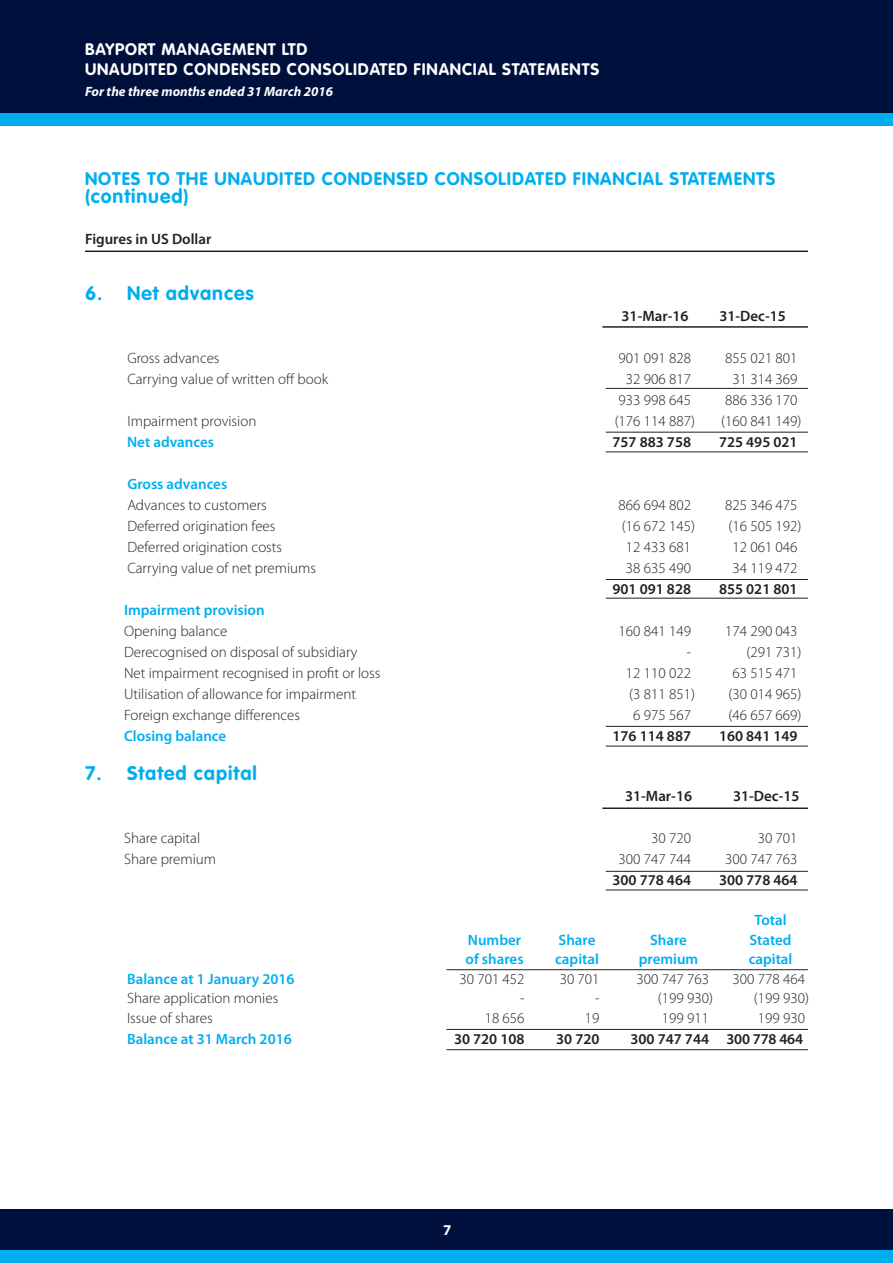
<style>
.page{position:relative;width:893px;height:1263px;background:#fff}
.page>*{position:absolute;margin:0;border:0;box-sizing:border-box;transform-origin:0 0}
.t1{font:700 19.5px "VAG Rounded";letter-spacing:.05em;color:#00aeef}
.t2{font:700 18px "VAG Rounded";letter-spacing:.05em;color:#00aeef}
.t3{font:700 16.5px/19.8px "VAG Rounded";letter-spacing:.05em;color:#fff}
.t4{font:300 15px "Myriad Pro";color:#231f20}
.t5{font:600 15px "Myriad Pro";color:#231f20}
.t6{font:600 15px "Myriad Pro";color:#00aeef}
.t7{font:700 15px "Myriad Pro";color:#fff}
.t8{font:italic 700 13.5px "Myriad Pro";color:#fff}
</style>
<div class="page">
<div style="left:0;top:0;width:893px;height:114px;background:#00103d"></div>
<div style="left:0;top:113px;width:893px;height:13px;background:#00aeef"></div>
<div style="left:0;top:1209px;width:893px;height:42px;background:#00103d"></div>
<div style="left:0;top:1250px;width:893px;height:13px;background:#00aeef"></div>
<hr style="left:85px;top:251px;width:723px;height:1px;background:#231f20">
<hr style="left:606px;top:432px;width:202px;height:1px;background:#231f20">
<hr style="left:606px;top:726px;width:202px;height:1px;background:#231f20">
<hr style="left:606px;top:388px;width:202px;height:1px;background:#231f20">
<hr style="left:606px;top:579px;width:202px;height:1px;background:#231f20">
<hr style="left:606px;top:871px;width:202px;height:1px;background:#231f20">
<hr style="left:606px;top:451px;width:202px;height:1px;background:#231f20">
<hr style="left:606px;top:746px;width:202px;height:1px;background:#231f20">
<hr style="left:606px;top:598px;width:202px;height:1px;background:#231f20">
<hr style="left:606px;top:889px;width:202px;height:1px;background:#231f20">
<hr style="left:602px;top:326px;width:206px;height:2px;background:#231f20">
<hr style="left:602px;top:807px;width:206px;height:2px;background:#231f20">
<hr style="left:446px;top:1029px;width:362px;height:1px;background:#231f20">
<hr style="left:446px;top:1049px;width:362px;height:1px;background:#231f20">
<hr style="left:446px;top:969px;width:362px;height:1px;background:#231f20">
<p class="t3" style="left:85px;top:39px;width:516px">BAYPORT MANAGEMENT LTD<br>UNAUDITED CONDENSED CONSOLIDATED FINANCIAL STATEMENTS</p>
<p class="t8" style="left:85px;top:82px;width:249px">For the three months ended 31 March 2016</p>
<p class="t2" style="left:85px;top:168px;width:692px">NOTES TO THE UNAUDITED CONDENSED CONSOLIDATED FINANCIAL STATEMENTS</p>
<h1 class="t1" style="left:85px;top:185px;width:105px">(continued)</h1>
<p class="t5" style="left:85px;top:229px;width:128px">Figures in US Dollar</p>
<h1 class="t1" style="left:85px;top:281px;width:170px">6. Net advances</h1>
<p class="t5" style="left:622px;top:306px;width:68px">31-Mar-16</p>
<p class="t5" style="left:719px;top:306px;width:68px">31-Dec-15</p>
<p class="t4" style="left:127px;top:349px;width:94px">Gross advances</p>
<p class="t4" style="left:619px;top:349px;width:74px">901 091 828</p>
<p class="t4" style="left:725px;top:349px;width:74px">855 021 801</p>
<p class="t4" style="left:127px;top:370px;width:202px">Carrying value of written off book</p>
<p class="t4" style="left:626px;top:370px;width:67px">32 906 817</p>
<p class="t4" style="left:732px;top:370px;width:67px">31 314 369</p>
<p class="t4" style="left:619px;top:391px;width:74px">933 998 645</p>
<p class="t4" style="left:725px;top:391px;width:74px">886 336 170</p>
<p class="t4" style="left:127px;top:412px;width:131px">Impairment provision</p>
<p class="t4" style="left:615px;top:412px;width:82px">(176 114 887)</p>
<p class="t4" style="left:721px;top:412px;width:82px">(160 841 149)</p>
<p class="t6" style="left:127px;top:432px;width:88px">Net advances</p>
<p class="t5" style="left:612px;top:432px;width:80px">757 883 758</p>
<p class="t5" style="left:719px;top:432px;width:80px">725 495 021</p>
<p class="t6" style="left:127px;top:474px;width:101px">Gross advances</p>
<p class="t4" style="left:127px;top:496px;width:141px">Advances to customers</p>
<p class="t4" style="left:619px;top:496px;width:74px">866 694 802</p>
<p class="t4" style="left:725px;top:496px;width:74px">825 346 475</p>
<p class="t4" style="left:127px;top:517px;width:150px">Deferred origination fees</p>
<p class="t4" style="left:622px;top:517px;width:75px">(16 672 145)</p>
<p class="t4" style="left:728px;top:517px;width:75px">(16 505 192)</p>
<p class="t4" style="left:127px;top:538px;width:156px">Deferred origination costs</p>
<p class="t4" style="left:626px;top:538px;width:67px">12 433 681</p>
<p class="t4" style="left:732px;top:538px;width:67px">12 061 046</p>
<p class="t4" style="left:127px;top:559px;width:190px">Carrying value of net premiums</p>
<p class="t4" style="left:626px;top:559px;width:67px">38 635 490</p>
<p class="t4" style="left:732px;top:559px;width:67px">34 119 472</p>
<p class="t5" style="left:612px;top:579px;width:80px">901 091 828</p>
<p class="t5" style="left:719px;top:579px;width:80px">855 021 801</p>
<p class="t6" style="left:124px;top:600px;width:142px">Impairment provision</p>
<p class="t4" style="left:124px;top:622px;width:105px">Opening balance</p>
<p class="t4" style="left:619px;top:622px;width:74px">160 841 149</p>
<p class="t4" style="left:725px;top:622px;width:74px">174 290 043</p>
<p class="t4" style="left:124px;top:643px;width:235px">Derecognised on disposal of subsidiary</p>
<p class="t4" style="left:687px;top:643px;width:6px">-</p>
<p class="t4" style="left:746px;top:643px;width:57px">(291 731)</p>
<p class="t4" style="left:124px;top:664px;width:258px">Net impairment recognised in profit or loss</p>
<p class="t4" style="left:626px;top:664px;width:67px">12 110 022</p>
<p class="t4" style="left:732px;top:664px;width:67px">63 515 471</p>
<p class="t4" style="left:124px;top:685px;width:234px">Utilisation of allowance for impairment</p>
<p class="t4" style="left:629px;top:685px;width:67px">(3 811 851)</p>
<p class="t4" style="left:728px;top:685px;width:75px">(30 014 965)</p>
<p class="t4" style="left:124px;top:706px;width:177px">Foreign exchange differences</p>
<p class="t4" style="left:633px;top:706px;width:59px">6 975 567</p>
<p class="t4" style="left:728px;top:706px;width:75px">(46 657 669)</p>
<p class="t6" style="left:124px;top:726px;width:104px">Closing balance</p>
<p class="t5" style="left:612px;top:726px;width:80px">176 114 887</p>
<p class="t5" style="left:719px;top:726px;width:80px">160 841 149</p>
<h1 class="t1" style="left:85px;top:761px;width:173px">7. Stated capital</h1>
<p class="t5" style="left:625px;top:786px;width:68px">31-Mar-16</p>
<p class="t5" style="left:733px;top:786px;width:68px">31-Dec-15</p>
<p class="t4" style="left:124px;top:829px;width:78px">Share capital</p>
<p class="t4" style="left:651px;top:829px;width:41px">30 720</p>
<p class="t4" style="left:758px;top:829px;width:41px">30 701</p>
<p class="t4" style="left:124px;top:850px;width:94px">Share premium</p>
<p class="t4" style="left:619px;top:850px;width:74px">300 747 744</p>
<p class="t4" style="left:725px;top:850px;width:74px">300 747 763</p>
<p class="t5" style="left:612px;top:870px;width:80px">300 778 464</p>
<p class="t5" style="left:719px;top:870px;width:80px">300 778 464</p>
<p class="t6" style="left:755px;top:910px;width:33px">Total</p>
<p class="t6" style="left:468px;top:930px;width:55px">Number</p>
<p class="t6" style="left:559px;top:930px;width:38px">Share</p>
<p class="t6" style="left:650px;top:930px;width:38px">Share</p>
<p class="t6" style="left:749px;top:930px;width:44px">Stated</p>
<p class="t6" style="left:466px;top:949px;width:60px">of shares</p>
<p class="t6" style="left:555px;top:949px;width:45px">capital</p>
<p class="t6" style="left:639px;top:949px;width:61px">premium</p>
<p class="t6" style="left:749px;top:949px;width:45px">capital</p>
<p class="t6" style="left:127px;top:969px;width:169px">Balance at 1 January 2016</p>
<p class="t4" style="left:459px;top:970px;width:67px">30 701 452</p>
<p class="t4" style="left:560px;top:970px;width:41px">30 701</p>
<p class="t4" style="left:637px;top:970px;width:74px">300 747 763</p>
<p class="t4" style="left:733px;top:970px;width:74px">300 778 464</p>
<p class="t4" style="left:127px;top:990px;width:153px">Share application monies</p>
<p class="t4" style="left:520px;top:990px;width:6px">-</p>
<p class="t4" style="left:595px;top:990px;width:6px">-</p>
<p class="t4" style="left:658px;top:990px;width:57px">(199 930)</p>
<p class="t4" style="left:754px;top:990px;width:57px">(199 930)</p>
<p class="t4" style="left:127px;top:1009px;width:87px">Issue of shares</p>
<p class="t4" style="left:485px;top:1009px;width:41px">18 656</p>
<p class="t4" style="left:585px;top:1009px;width:16px">19</p>
<p class="t4" style="left:662px;top:1009px;width:49px">199 911</p>
<p class="t4" style="left:758px;top:1009px;width:49px">199 930</p>
<p class="t6" style="left:127px;top:1029px;width:166px">Balance at 31 March 2016</p>
<p class="t5" style="left:454px;top:1029px;width:72px">30 720 108</p>
<p class="t5" style="left:556px;top:1029px;width:45px">30 720</p>
<p class="t5" style="left:630px;top:1029px;width:174px">300 747 744 300 778 464</p>
<p class="t7" style="left:443px;top:1220px;width:10px">7</p>
</div>
